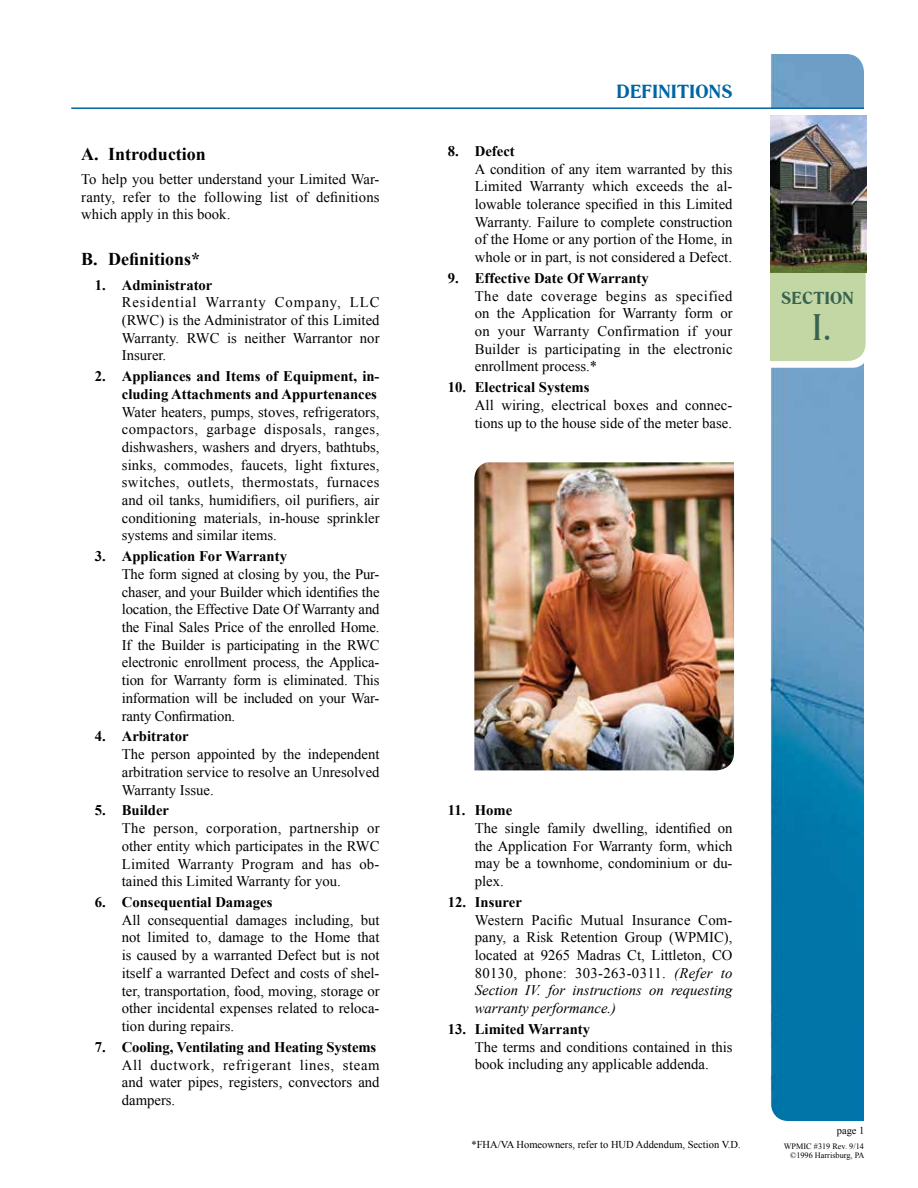
<style>
.page{position:relative;width:918px;height:1188px;background:#fff}
.page>*{position:absolute;margin:0;border:0;box-sizing:border-box;transform-origin:0 0}
.t1{font:36px "Romana BT";color:#386351}
.t2{font:700 18px "Times New Roman";color:#000}
.t3{font:700 18px "Romana BT";letter-spacing:.01em;color:#0065a4}
.t4{font:700 16.5px "Romana BT";letter-spacing:.01em;color:#386351}
.t5{font:14.7px/17.7px "Times New Roman";color:#000;text-align:justify}
.t6{font:700 14.7px/17.7px "Times New Roman";color:#000;text-align:right}
.t7{font:10.5px "Times New Roman";color:#000}
.t8{font:8.25px/9px "Times New Roman";color:#000;text-align:right}
.s1{font-style:italic}
</style>
<div class="page">
<img style="left:771px;top:54px;width:93px;height:1067px">
<svg style="left:770px;top:109px;width:97px;height:259px"></svg>
<hr style="left:71px;top:107px;width:793px;height:2px;background:#0065a4">
<img style="left:474px;top:462px;width:260px;height:308px">
<img style="left:770px;top:115px;width:96px;height:158px">
<p class="t2" style="left:81px;top:141px;width:126px">A. Introduction</p>
<p class="t5" style="left:81px;top:170px;width:300px">To help you better understand your Limited War&shy;ranty, refer to the following list of definitions which apply in this book.</p>
<p class="t2" style="left:81px;top:247px;width:121px">B. Definitions*</p>
<p class="t6" style="left:95px;top:275px;width:119px">1. Administrator</p>
<p class="t5" style="left:122px;top:293px;width:259px">Residential Warranty Company, LLC (RWC) is the Administrator of this Limited Warranty. RWC is neither Warrantor nor Insurer.</p>
<p class="t6" style="left:95px;top:367px;width:286px">2. Appliances and Items of Equipment, in&shy;cluding Attachments and Appurtenances</p>
<p class="t5" style="left:122px;top:403px;width:259px">Water heaters, pumps, stoves, refrigerators, compactors, garbage disposals, ranges, dishwashers, washers and dryers, bathtubs, sinks, commodes, faucets, light fixtures, switches, outlets, thermostats, furnaces and oil tanks, humidifiers, oil purifiers, air conditioning materials, in-house sprinkler systems and similar items.</p>
<p class="t6" style="left:95px;top:547px;width:194px">3. Application For Warranty</p>
<p class="t5" style="left:122px;top:565px;width:259px">The form signed at closing by you, the Pur&shy;chaser, and your Builder which identifies the location, the Effective Date Of Warranty and the Final Sales Price of the enrolled Home.<br>If the Builder is participating in the RWC electronic enrollment process, the Applica&shy;tion for Warranty form is eliminated. This information will be included on your War&shy;ranty Confirmation.</p>
<p class="t6" style="left:95px;top:727px;width:95px">4. Arbitrator</p>
<p class="t5" style="left:122px;top:745px;width:259px">The person appointed by the independent arbitration service to resolve an Unresolved Warranty Issue.</p>
<p class="t6" style="left:95px;top:801px;width:76px">5. Builder</p>
<p class="t5" style="left:122px;top:819px;width:259px">The person, corporation, partnership or other entity which participates in the RWC Limited Warranty Program and has ob&shy;tained this Limited Warranty for you.</p>
<p class="t6" style="left:95px;top:893px;width:179px">6. Consequential Damages</p>
<p class="t5" style="left:122px;top:911px;width:259px">All consequential damages including, but not limited to, damage to the Home that is caused by a warranted Defect but is not itself a warranted Defect and costs of shel&shy;ter, transportation, food, moving, storage or other incidental expenses related to reloca&shy;tion during repairs.</p>
<p class="t6" style="left:95px;top:1038px;width:283px">7. Cooling, Ventilating and Heating Systems</p>
<p class="t5" style="left:122px;top:1056px;width:259px">All ductwork, refrigerant lines, steam and water pipes, registers, convectors and dampers.</p>
<p class="t3" style="left:616px;top:80px;width:118px">DEFINITIONS</p>
<p class="t6" style="left:448px;top:142px;width:68px">8. Defect</p>
<p class="t5" style="left:475px;top:160px;width:259px">A condition of any item warranted by this Limited Warranty which exceeds the al&shy;lowable tolerance specified in this Limited Warranty. Failure to complete construction of the Home or any portion of the Home, in whole or in part, is not considered a Defect.</p>
<p class="t6" style="left:448px;top:269px;width:203px">9. Effective Date Of Warranty</p>
<p class="t5" style="left:475px;top:287px;width:259px">The date coverage begins as specified on the Application for Warranty form or on your Warranty Confirmation if your Builder is participating in the electronic enrollment process.*</p>
<p class="t6" style="left:448px;top:378px;width:143px">10. Electrical Systems</p>
<p class="t5" style="left:475px;top:396px;width:259px">All wiring, electrical boxes and connec&shy;tions up to the house side of the meter base.</p>
<p class="t4" style="left:781px;top:288px;width:74px">SECTION</p>
<h1 class="t1" style="left:812px;top:305px;width:21px">I.</h1>
<p class="t6" style="left:448px;top:801px;width:66px">11. Home</p>
<p class="t5" style="left:475px;top:819px;width:259px">The single family dwelling, identified on the Application For Warranty form, which may be a townhome, condominium or du&shy;plex.</p>
<p class="t6" style="left:448px;top:893px;width:76px">12. Insurer</p>
<p class="t5" style="left:475px;top:911px;width:259px">Western Pacific Mutual Insurance Com&shy;pany, a Risk Retention Group (WPMIC), located at 9265 Madras Ct, Littleton, CO 80130, phone: 303-263-0311. <span class="s1">(Refer to Section IV. for instructions on requesting warranty performance.)</span></p>
<p class="t6" style="left:448px;top:1020px;width:144px">13. Limited Warranty</p>
<p class="t5" style="left:475px;top:1038px;width:259px">The terms and conditions contained in this book including any applicable addenda.</p>
<p class="t7" style="left:472px;top:1138px;width:271px">*FHA/VA Homeowners, refer to HUD Addendum, Section V.D.</p>
<p class="t7" style="left:837px;top:1123px;width:29px">page 1</p>
<p class="t8" style="left:784px;top:1142px;width:82px">WPMIC #319 Rev. 9/14 ©1996 Harrisburg, PA</p>
</div>
